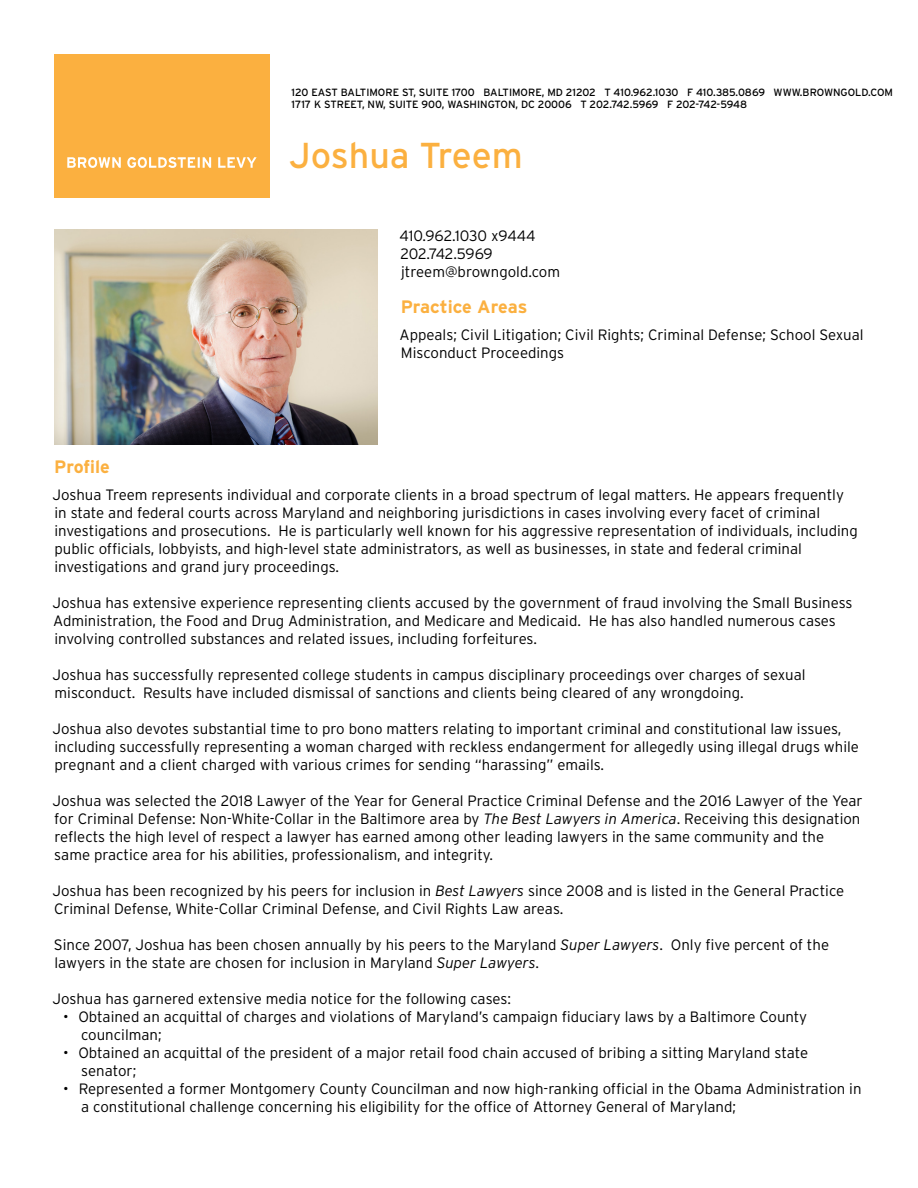
<style>
.page{position:relative;width:918px;height:1188px;background:#fff}
.page>*{position:absolute;margin:0;border:0;box-sizing:border-box;transform-origin:0 0}
.t1{font:36px "Interstate";color:#fbb040}
.t2{font:700 18px "Interstate";color:#fbb040}
.t3{font:300 15px/18px "Interstate";color:#000}
.t4{font:10.5px/12.6px "Interstate";color:#000}
.s1{font-style:italic}
</style>
<div class="page">
<div style="left:54px;top:54px;width:216px;height:144px;background:#fbb040"></div>
<svg style="left:67px;top:157px;width:190px;height:11px"></svg>
<img style="left:54px;top:230px;width:324px;height:215px">
<p class="t4" style="left:292px;top:86px;width:603px">120 EAST BALTIMORE ST, SUITE 1700 BALTIMORE, MD 21202 T 410.962.1030 F 410.385.0869 WWW.BROWNGOLD.COM<br>1717 K STREET, NW, SUITE 900, WASHINGTON, DC 20006 T 202.742.5969 F 202-742-5948</p>
<h1 class="t1" style="left:289px;top:133px;width:235px">Joshua Treem</h1>
<p class="t3" style="left:400px;top:227px;width:162px">410.962.1030 x9444<br>202.742.5969 jtreem@browngold.com</p>
<p class="t2" style="left:401px;top:296px;width:128px">Practice Areas</p>
<p class="t3" style="left:400px;top:326px;width:465px">Appeals; Civil Litigation; Civil Rights; Criminal Defense; School Sexual<br>Misconduct Proceedings</p>
<p class="t2" style="left:54px;top:456px;width:57px">Profle</p>
<p class="t3" style="left:52px;top:486px;width:807px">Joshua Treem represents individual and corporate clients in a broad spectrum of legal matters. He appears frequently in state and federal courts across Maryland and neighboring jurisdictions in cases involving every facet of criminal investigations and prosecutions. He is particularly well known for his aggressive representation of individuals, including public offcials, lobbyists, and high-level state administrators, as well as businesses, in state and federal criminal investigations and grand jury proceedings.</p>
<p class="t3" style="left:52px;top:594px;width:802px">Joshua has extensive experience representing clients accused by the government of fraud involving the Small Business<br>Administration, the Food and Drug Administration, and Medicare and Medicaid. He has also handled numerous cases involving controlled substances and related issues, including forfeitures.</p>
<p class="t3" style="left:52px;top:666px;width:755px">Joshua has successfully represented college students in campus disciplinary proceedings over charges of sexual misconduct. Results have included dismissal of sanctions and clients being cleared of any wrongdoing.</p>
<p class="t3" style="left:52px;top:720px;width:808px">Joshua also devotes substantial time to pro bono matters relating to important criminal and constitutional law issues, including successfully representing a woman charged with reckless endangerment for allegedly using illegal drugs while pregnant and a client charged with various crimes for sending “harassing” emails.</p>
<p class="t3" style="left:52px;top:792px;width:812px">Joshua was selected the 2018 Lawyer of the Year for General Practice Criminal Defense and the 2016 Lawyer of the Year for Criminal Defense: Non-White-Collar in the Baltimore area by <span class="s1">The Best Lawyers in America</span>. Receiving this designation refects the high level of respect a lawyer has earned among other leading lawyers in the same community and the<br>same practice area for his abilities, professionalism, and integrity.</p>
<p class="t3" style="left:52px;top:882px;width:793px">Joshua has been recognized by his peers for inclusion in <span class="s1">Best Lawyers</span> since 2008 and is listed in the General Practice<br>Criminal Defense, White-Collar Criminal Defense, and Civil Rights Law areas.</p>
<p class="t3" style="left:54px;top:936px;width:777px">Since 2007, Joshua has been chosen annually by his peers to the Maryland <span class="s1">Super Lawyers</span>. Only fve percent of the lawyers in the state are chosen for inclusion in Maryland <span class="s1">Super Lawyers</span>.</p>
<p class="t3" style="left:52px;top:990px;width:460px">Joshua has garnered extensive media notice for the following cases:</p>
<p class="t3" style="left:81px;top:1008px;width:728px;text-indent:-18px">• Obtained an acquittal of charges and violations of Maryland’s campaign fduciary laws by a Baltimore County councilman;</p>
<p class="t3" style="left:81px;top:1044px;width:728px;text-indent:-18px">• Obtained an acquittal of the president of a major retail food chain accused of bribing a sitting Maryland state senator;</p>
<p class="t3" style="left:81px;top:1080px;width:782px;text-indent:-18px">• Represented a former Montgomery County Councilman and now high-ranking offcial in the Obama Administration in a constitutional challenge concerning his eligibility for the offce of Attorney General of Maryland;</p>
</div>
